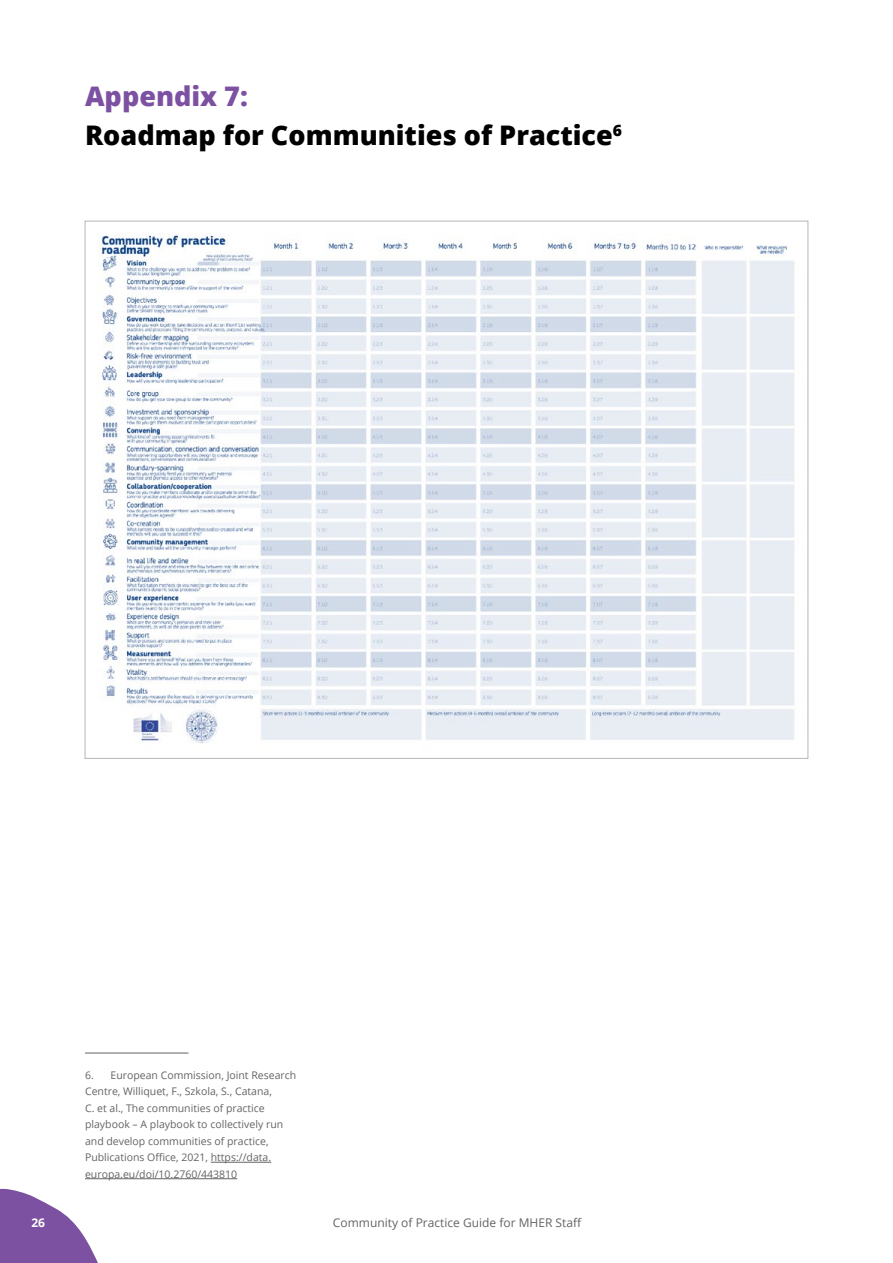
<style>
.page{position:relative;width:893px;height:1263px;background:#fff}
.page>*{position:absolute;margin:0;border:0;box-sizing:border-box;transform-origin:0 0}
.t1{font:800 27px/39px "Open Sans";color:#000}
.t2{font:12px "Open Sans";color:#636466}
.t3{font:700 12px "Open Sans";color:#fff}
.t4{font:10.5px/16.5px "Open Sans";color:#636466}
.s1{color:#7c51a1}
</style>
<div class="page">
<hr style="left:85px;top:1053px;width:104px;height:1px;background:#636466">
<hr style="left:211px;top:1162px;width:60px;height:1px;background:#636466">
<hr style="left:85px;top:1178px;width:152px;height:1px;background:#636466">
<img style="left:97px;top:233px;width:698px;height:510px">
<svg style="left:0;top:1188px;width:98px;height:75px"></svg>
<h1 class="t1" style="left:85px;top:75px;width:539px"><span class="s1">Appendix 7:<br></span>Roadmap for Communities of Practice<sup>6</sup></h1>
<p class="t4" style="left:85px;top:1066px;width:213px">6. European Commission, Joint Research Centre, Williquet, F., Szkola, S., Catana,<br>C. et al., The communities of practice playbook – A playbook to collectively run and develop communities of practice, Publications Office, 2021, https://data. europa.eu/doi/10.2760/443810</p>
<p class="t3" style="left:31px;top:1214px;width:15px">26</p>
<p class="t2" style="left:333px;top:1214px;width:250px">Community of Practice Guide for MHER Staff</p>
</div>
